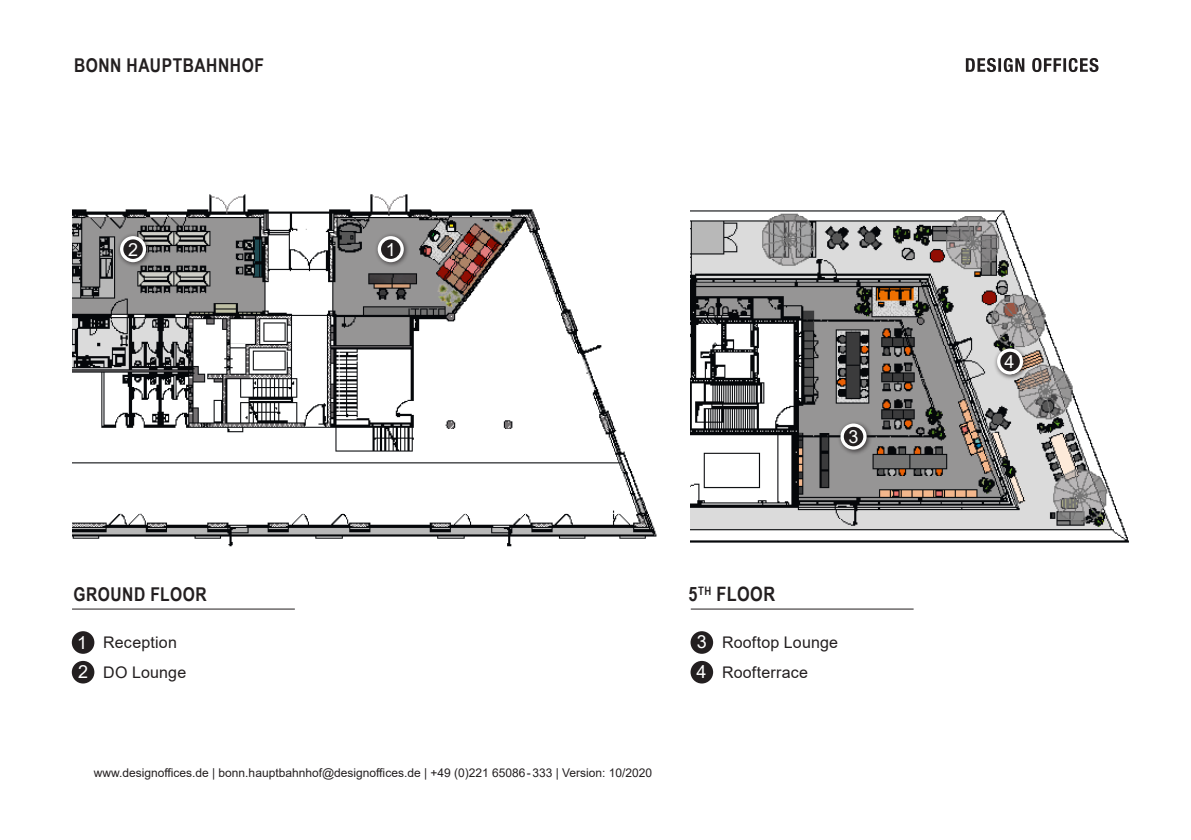
<style>
.page{position:relative;width:1191px;height:840px;background:#fff}
.page>*{position:absolute;margin:0;border:0;box-sizing:border-box;transform-origin:0 0}
.Grundriss_Headline_9{font:700 19.8px "Arial Narrow";letter-spacing:.02em;color:#231f20}
.Grundriss_Headline_9-2{font:700 19px "Arial Narrow";letter-spacing:.03em;color:#231f20}
.t1{font:18px "Arial";color:#fff}
.Grundriss_Raumauflis{font:16px "Arial";letter-spacing:.01em;color:#231f20}
.Fußnote_6_pt{font:12px "Arial";color:#231f20}
.Grundriss_Headline_9-3{font:700 11.6px "Arial Narrow";color:#231f20}
.s1{font-size:19.8px}
</style>
<div class="page">
<img style="left:72px;top:194px;width:585px;height:353px">
<img style="left:691px;top:210px;width:438px;height:333px">
<hr style="left:691px;top:608px;width:222px;height:1px;background:#231f20">
<hr style="left:72px;top:608px;width:223px;height:1px;background:#231f20">
<div style="left:690px;top:631px;width:23px;height:22px;background:#231f20;border-radius:50%"></div>
<div style="left:690px;top:660px;width:23px;height:23px;background:#231f20;border-radius:50%"></div>
<div style="left:72px;top:631px;width:22px;height:22px;background:#231f20;border-radius:50%"></div>
<div style="left:72px;top:660px;width:22px;height:23px;background:#231f20;border-radius:50%"></div>
<div style="left:116px;top:232px;width:36px;height:35px;background:#231f20;opacity:.75"></div>
<svg style="left:120px;top:236px;width:26px;height:26px"></svg>
<div style="left:123px;top:239px;width:20px;height:20px;background:#231f20;border-radius:50%"></div>
<div style="left:837px;top:419px;width:35px;height:36px;background:#231f20;opacity:.75"></div>
<svg style="left:840px;top:423px;width:26px;height:26px"></svg>
<div style="left:843px;top:426px;width:20px;height:20px;background:#231f20;border-radius:50%"></div>
<div style="left:374px;top:232px;width:35px;height:35px;background:#231f20;opacity:.75"></div>
<svg style="left:378px;top:236px;width:26px;height:26px"></svg>
<div style="left:381px;top:239px;width:19px;height:20px;background:#231f20;border-radius:50%"></div>
<div style="left:993px;top:344px;width:35px;height:36px;background:#231f20;opacity:.75"></div>
<svg style="left:997px;top:348px;width:26px;height:26px"></svg>
<div style="left:1000px;top:351px;width:19px;height:20px;background:#231f20;border-radius:50%"></div>
<svg style="left:966px;top:58px;width:132px;height:14px"></svg>
<p class="Grundriss_Headline_9-2" style="left:74px;top:51px;width:191px">BONN HAUPTBAHNHOF</p>
<p class="t1" style="left:128px;top:237px;width:12px">2</p>
<p class="t1" style="left:386px;top:237px;width:12px">1</p>
<p class="t1" style="left:848px;top:424px;width:12px">3</p>
<p class="Grundriss_Headline_9-3" style="left:688px;top:581px;width:25px"><span class="s1">5</span>TH</p>
<p class="Grundriss_Headline_9-2" style="left:73px;top:579px;width:135px">GROUND FLOOR</p>
<p class="Grundriss_Headline_9" style="left:716px;top:579px;width:60px">FLOOR</p>
<p class="Grundriss_Raumauflis" style="left:722px;top:630px;width:118px">Rooftop Lounge</p>
<p class="Grundriss_Raumauflis" style="left:722px;top:660px;width:88px">Roofterrace</p>
<p class="t1" style="left:697px;top:629px;width:12px">3</p>
<p class="Grundriss_Raumauflis" style="left:103px;top:630px;width:75px">Reception</p>
<p class="Grundriss_Raumauflis" style="left:103px;top:660px;width:84px">DO Lounge</p>
<p class="t1" style="left:77px;top:630px;width:12px">1</p>
<p class="t1" style="left:78px;top:659px;width:12px">2</p>
<p class="t1" style="left:696px;top:659px;width:12px">4</p>
<p class="Fußnote_6_pt" style="left:94px;top:764px;width:560px">www.designoffices.de | bonn.hauptbahnhof@designoffices.de | +49 (0)221 65086-333 | Version: 10/2020</p>
<p class="t1" style="left:1004px;top:348px;width:12px">4</p>
</div>
